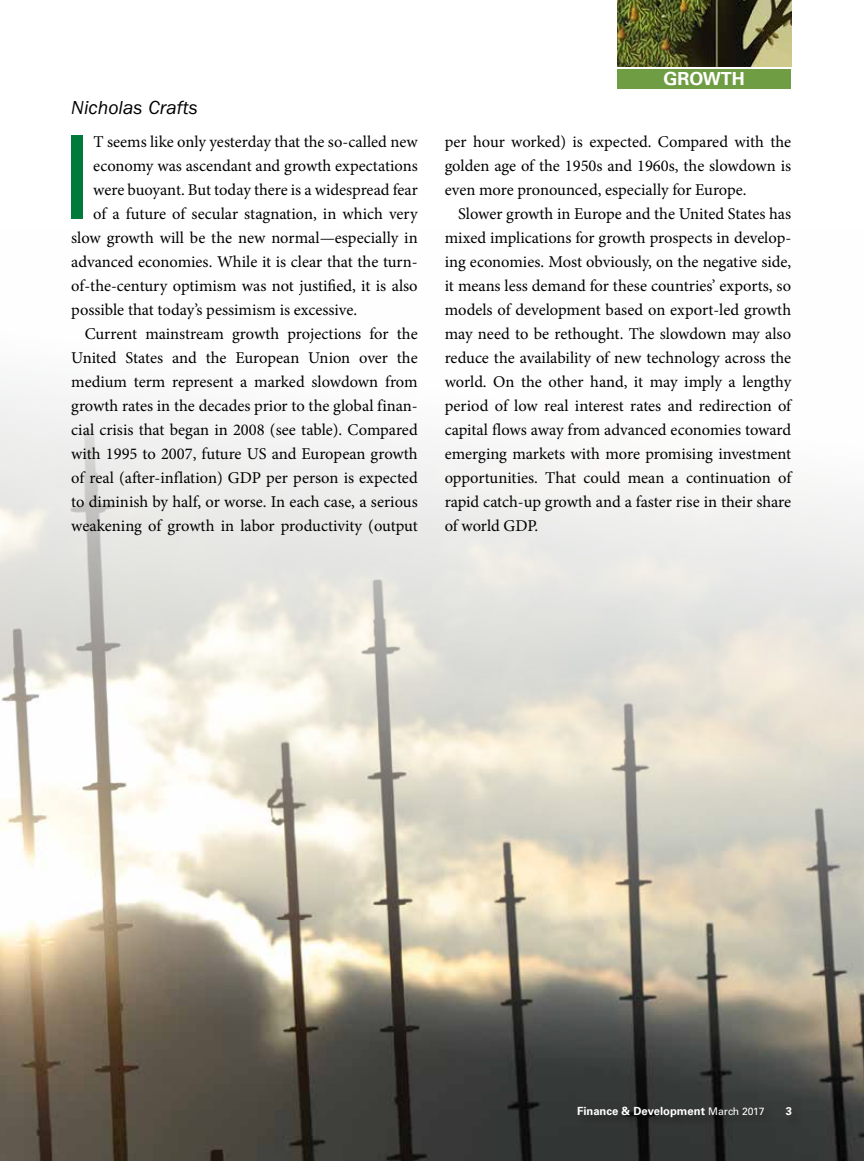
<style>
.page{position:relative;width:864px;height:1161px;background:#fff}
.page>*{position:absolute;margin:0;border:0;box-sizing:border-box;transform-origin:0 0}
.t1{font:116.25px "Univers LT Std";color:#007a3a}
.t2{font:italic 19.5px "ITC Franklin Gothic Std";color:#000}
.t3{font:700 18px "Univers LT Std";color:#fff}
.t4{font:16.5px/24px "Minion Pro";color:#000;text-align:justify}
.t5{font:700 11.25px "Univers LT Std";color:#fff}
.s1{font-weight:400;font-size:10.5px}
</style>
<div class="page">
<img style="left:0;top:387px;width:864px;height:774px">
<img style="left:617px;top:0;width:174px;height:67px">
<div style="left:617px;top:69px;width:174px;height:20px;background:#6f9d43"></div>
<div style="left:574px;top:1103px;width:230px;height:26px;background:#000;opacity:.4"></div>
<p class="t2" style="left:71px;top:97px;width:128px">Nicholas Crafts</p>
<h1 class="t1" style="left:61px;top:109px;width:34px">I</h1>
<p class="t4" style="left:93px;top:129px;width:326px">T seems like only yesterday that the so-called new</p>
<p class="t4" style="left:93px;top:153px;width:326px">economy was ascendant and growth expectations</p>
<p class="t4" style="left:93px;top:177px;width:326px">were buoyant. But today there is a widespread fear</p>
<p class="t4" style="left:93px;top:201px;width:326px">of a future of secular stagnation, in which very</p>
<p class="t4" style="left:71px;top:225px;width:348px">slow growth will be the new normal—especially in</p>
<p class="t4" style="left:71px;top:249px;width:348px">advanced economies. While it is clear that the turn-</p>
<p class="t4" style="left:71px;top:273px;width:348px">of-the-century optimism was not justified, it is also</p>
<p class="t4" style="left:71px;top:297px;width:287px">possible that today’s pessimism is excessive.</p>
<p class="t4" style="left:85px;top:322px;width:334px">Current mainstream growth projections for the</p>
<p class="t4" style="left:71px;top:346px;width:348px">United States and the European Union over the</p>
<p class="t4" style="left:71px;top:370px;width:348px">medium term represent a marked slowdown from</p>
<p class="t4" style="left:71px;top:394px;width:348px">growth rates in the decades prior to the global finan-</p>
<p class="t4" style="left:71px;top:418px;width:348px">cial crisis that began in 2008 (see table). Compared</p>
<p class="t4" style="left:71px;top:442px;width:348px">with 1995 to 2007, future US and European growth</p>
<p class="t4" style="left:71px;top:466px;width:348px">of real (after-inflation) GDP per person is expected</p>
<p class="t4" style="left:71px;top:490px;width:348px">to diminish by half, or worse. In each case, a serious</p>
<p class="t4" style="left:71px;top:514px;width:348px">weakening of growth in labor productivity (output</p>
<p class="t3" style="left:664px;top:68px;width:83px">GROWTH</p>
<p class="t4" style="left:445px;top:130px;width:348px">per hour worked) is expected. Compared with the golden age of the 1950s and 1960s, the slowdown is even more pronounced, especially for Europe.</p>
<p class="t4" style="left:445px;top:202px;width:348px;text-indent:13px">Slower growth in Europe and the United States has mixed implications for growth prospects in develop&shy;ing economies. Most obviously, on the negative side, it means less demand for these countries’ exports, so models of development based on export-led growth may need to be rethought. The slowdown may also reduce the availability of new technology across the world. On the other hand, it may imply a lengthy period of low real interest rates and redirection of capital flows away from advanced economies toward emerging markets with more promising investment opportunities. That could mean a continuation of rapid catch-up growth and a faster rise in their share of world GDP.</p>
<p class="t5" style="left:577px;top:1105px;width:189px">Finance &amp; Development <span class="s1">March 2017</span></p>
<p class="t5" style="left:786px;top:1105px;width:8px">3</p>
</div>
